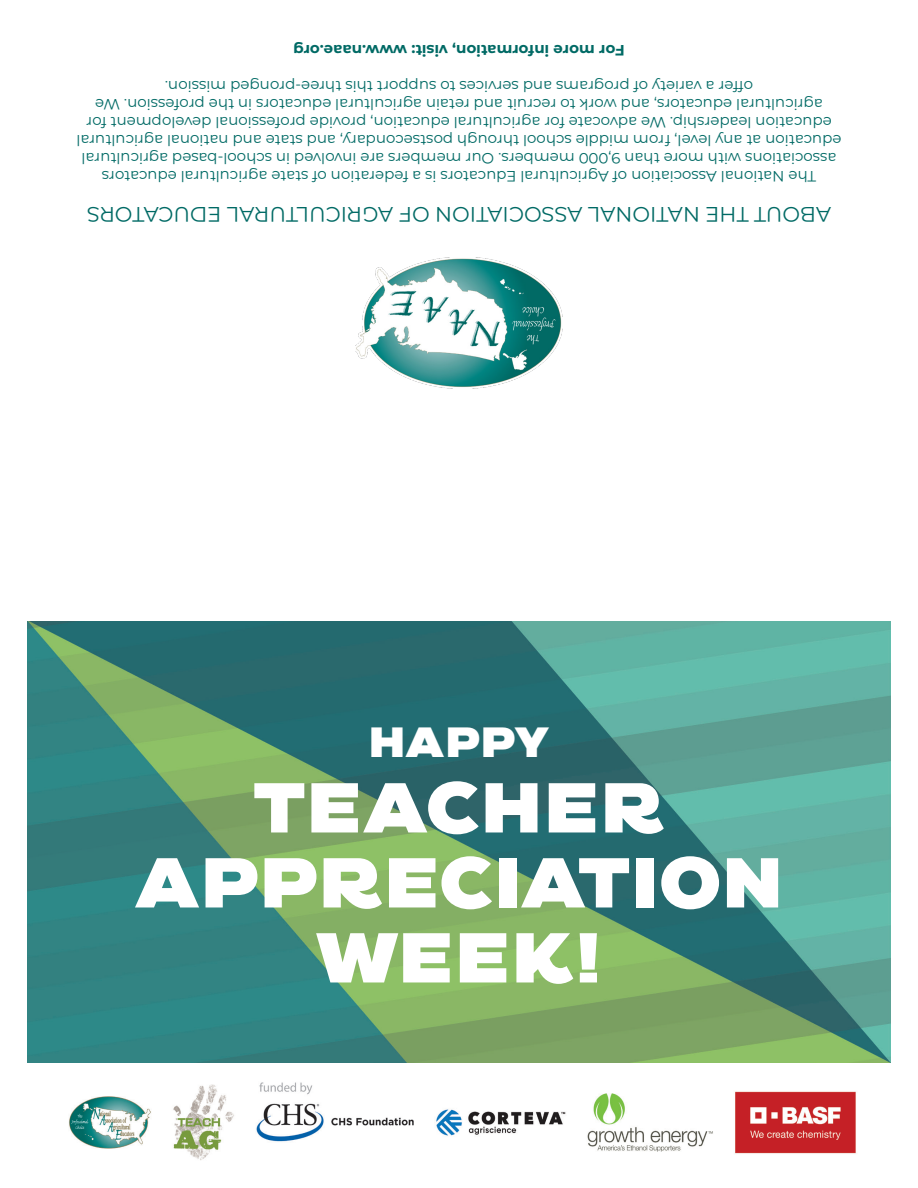
<style>
.page{position:relative;width:918px;height:1188px;background:#fff}
.page>*{position:absolute;margin:0;border:0;box-sizing:border-box;transform-origin:0 0}
.t1{font:900 75px/75px "CA Negroni";color:#fff;text-align:center}
.t2{font:900 45px "CA Negroni";letter-spacing:-.01em;color:#fff}
.t3{font:21px "Montserrat";color:#006a65}
.t4{font:15px "Montserrat";color:#006a65}
.t5{font:700 15px "Montserrat";color:#006a65}
</style>
<div class="page">
<img style="left:27px;top:621px;width:864px;height:442px">
<img style="left:69px;top:1082px;width:787px;height:78px">
<img style="left:355px;top:257px;width:208px;height:132px">
<p class="t5" style="left:625px;top:61px;width:333px;rotate:-180deg">For more information, visit: www.naae.org</p>
<p class="t4" style="left:753px;top:97px;width:590px;rotate:-180deg">offer a variety of programs and services to support this three-pronged mission.</p>
<p class="t4" style="left:823px;top:115px;width:729px;rotate:-180deg">agricultural educators, and work to recruit and retain agricultural educators in the profession. We</p>
<p class="t4" style="left:832px;top:133px;width:747px;rotate:-180deg">education leadership. We advocate for agricultural education, provide professional development for</p>
<p class="t4" style="left:842px;top:151px;width:767px;rotate:-180deg">education at any level, from middle school through postsecondary, and state and national agricultural</p>
<p class="t4" style="left:836px;top:169px;width:756px;rotate:-180deg">associations with more than 9,000 members. Our members are involved in school-based agricultural</p>
<p class="t4" style="left:816px;top:187px;width:716px;rotate:-180deg">The National Association of Agricultural Educators is a federation of state agricultural educators</p>
<p class="t3" style="left:831px;top:229px;width:746px;rotate:-180deg">ABOUT THE NATIONAL ASSOCIATION OF AGRICULTURAL EDUCATORS</p>
<p class="t2" style="left:368px;top:709px;width:183px">HAPPY</p>
<p class="t1" style="left:253px;top:767px;width:414px">TEACHER</p>
<p class="t1" style="left:134px;top:842px;width:651px">APPRECIATION<br>WEEK!</p>
</div>
